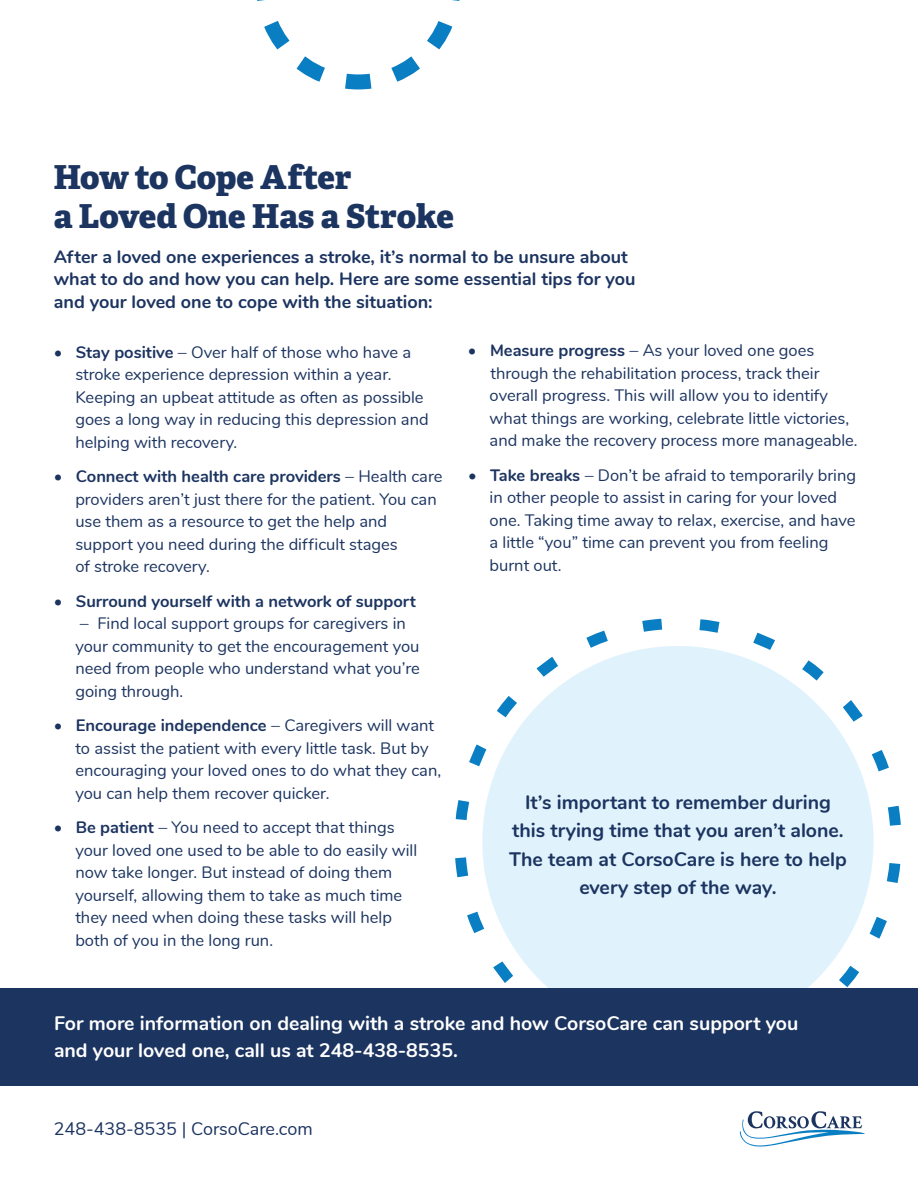
<style>
.page{position:relative;width:918px;height:1188px;background:#fff}
.page>*{position:absolute;margin:0;border:0;box-sizing:border-box;transform-origin:0 0}
.t1{font:800 33px/39px "Adelle Basic";letter-spacing:-.005em;color:#1c3460}
.t2{font:700 19.5px/28.5px "Nunito";color:#1c3460;text-align:center}
.t3{font:700 19.5px/27px "Nunito";color:#fff}
.t4{font:700 18px/22.5px "Nunito";color:#1c3460}
.t5{font:18px "Nunito";color:#1c3460}
.t6{font:16.5px/22.5px "Nunito";color:#1c3460}
.t7{font:700 16.5px "Nunito";color:#1c3460}
.s1{font-weight:700}
.s2{font-size:18px}
</style>
<div class="page">
<svg style="left:455px;top:618px;width:446px;height:370px"></svg>
<svg style="left:740px;top:1111px;width:125px;height:36px"></svg>
<div style="left:0;top:988px;width:918px;height:98px;background:#1c3460"></div>
<svg style="left:257px;top:0;width:203px;height:90px"></svg>
<h1 class="t1" style="left:54px;top:158px;width:402px">How to Cope After<br>a Loved One Has a Stroke</h1>
<p class="t4" style="left:54px;top:244px;width:583px">After a loved one experiences a stroke, it’s normal to be unsure about what to do and how you can help. Here are some essential tips for you and your loved one to cope with the situation:</p>
<p class="t6" style="left:75px;top:340px;width:355px;text-indent:-22px"><span class="s1">• Stay positive</span> <span class="s2">–</span> Over half of those who have a stroke experience depression within a year.<br>Keeping an upbeat attitude as often as possible goes a long way in reducing this depression and helping with recovery.</p>
<p class="t6" style="left:75px;top:464px;width:369px;text-indent:-22px"><span class="s1">• Connect with health care providers</span> <span class="s2">–</span> Health care providers aren’t just there for the patient. You can use them as a resource to get the help and support you need during the difficult stages<br>of stroke recovery.</p>
<p class="t7" style="left:54px;top:589px;width:364px">• Surround yourself with a network of support</p>
<p class="t6" style="left:75px;top:611px;width:346px"><span class="s2">–</span> Find local support groups for caregivers in your community to get the encouragement you need from people who understand what you’re going through.</p>
<p class="t6" style="left:75px;top:713px;width:367px;text-indent:-22px"><span class="s1">• Encourage independence</span> <span class="s2">–</span> Caregivers will want to assist the patient with every little task. But by encouraging your loved ones to do what they can, you can help them recover quicker.</p>
<p class="t6" style="left:75px;top:815px;width:343px;text-indent:-22px"><span class="s1">• Be patient</span> <span class="s2">–</span> You need to accept that things your loved one used to be able to do easily will now take longer. But instead of doing them yourself, allowing them to take as much time they need when doing these tasks will help both of you in the long run.</p>
<p class="t6" style="left:490px;top:338px;width:370px;text-indent:-22px"><span class="s1">• Measure progress</span> <span class="s2">–</span> As your loved one goes through the rehabilitation process, track their overall progress. This will allow you to identify what things are working, celebrate little victories, and make the recovery process more manageable.</p>
<p class="t6" style="left:490px;top:463px;width:368px;text-indent:-22px"><span class="s1">• Take breaks</span> <span class="s2">–</span> Don’t be afraid to temporarily bring in other people to assist in caring for your loved one. Taking time away to relax, exercise, and have a little “you” time can prevent you from feeling burnt out.</p>
<p class="t2" style="left:509px;top:787px;width:339px">It’s important to remember during this trying time that you aren’t alone.<br>The team at CorsoCare is here to help every step of the way.</p>
<p class="t3" style="left:54px;top:1009px;width:746px">For more information on dealing with a stroke and how CorsoCare can support you and your loved one, call us at 248-438-8535.</p>
<p class="t5" style="left:54px;top:1115px;width:261px">248-438-8535 | CorsoCare.com</p>
</div>
